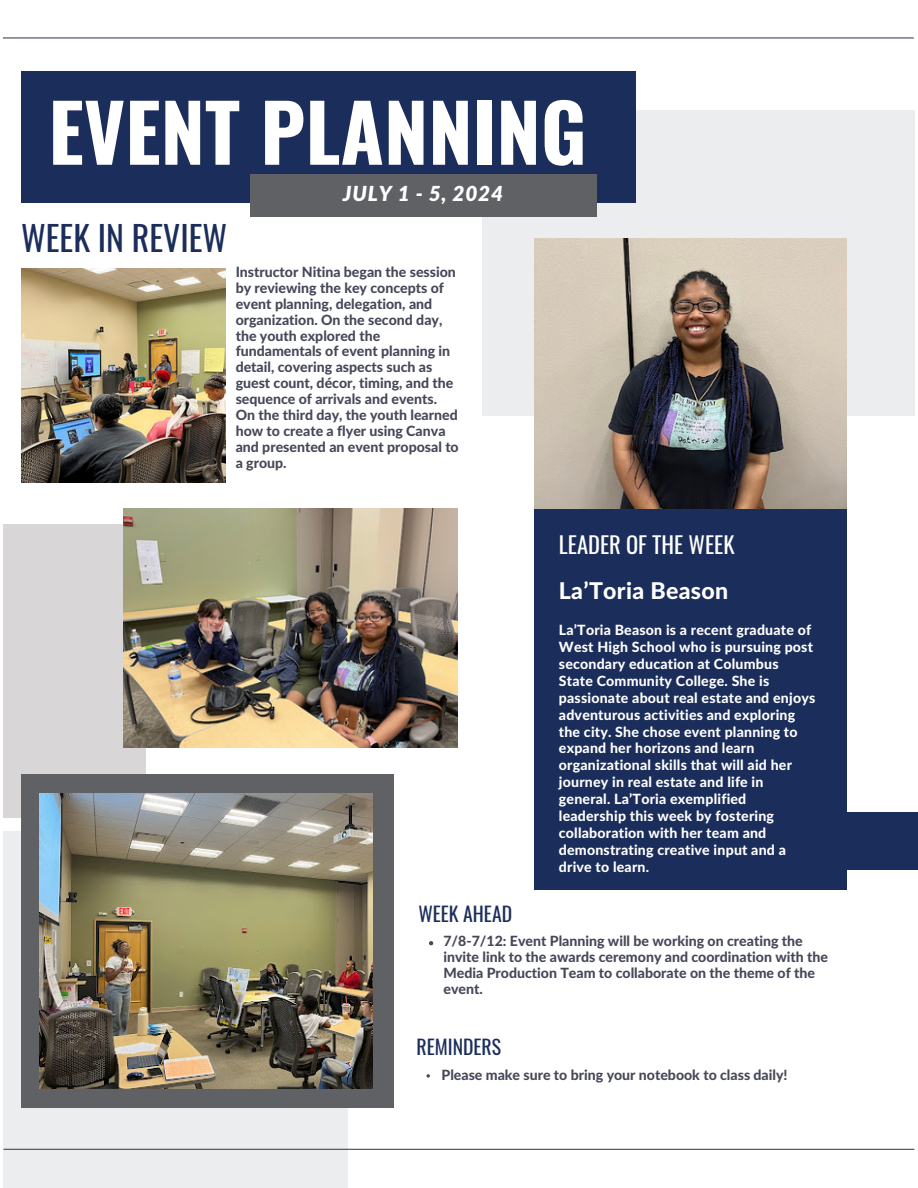
<style>
.page{position:relative;width:918px;height:1188px;background:#fff}
.page>*{position:absolute;margin:0;border:0;box-sizing:border-box;transform-origin:0 0}
.t1{font:700 79.05px "Oswald";color:#fff}
.t2{font:33.9px "Oswald";color:#1b2d5a}
.t3{font:800 23.1px "Lato Latin";letter-spacing:.015em;color:#fff}
.t4{font:22.5px "Oswald";color:#fff}
.t5{font:italic 900 20.7px "Lato";letter-spacing:.04em;color:#fff}
.t6{font:19.8px "Oswald";color:#1b2d5a}
.t7{font:800 14.1px/15.9px "Lato Latin";color:#464859}
.t8{font:800 14.1px/16.8px "Lato Latin";letter-spacing:.015em;color:#fff}
</style>
<div class="page">
<div style="left:3px;top:525px;width:142px;height:293px;background:#d8d6d6"></div>
<div style="left:482px;top:110px;width:432px;height:306px;background:#ecedee"></div>
<img style="left:534px;top:238px;width:312px;height:271px">
<div style="left:21px;top:71px;width:615px;height:132px;background:#1b2d5a"></div>
<div style="left:534px;top:509px;width:313px;height:381px;background:#1b2d5a"></div>
<div style="left:3px;top:831px;width:345px;height:357px;background:#ecedee"></div>
<img style="left:123px;top:509px;width:335px;height:239px">
<div style="left:22px;top:774px;width:372px;height:334px;background:#5f6164"></div>
<div style="left:835px;top:812px;width:83px;height:58px;background:#1b2d5a"></div>
<hr style="left:4px;top:1149px;width:910px;height:1px;background:#464859">
<hr style="left:3px;top:37px;width:911px;height:2px;background:#464859">
<img style="left:21px;top:268px;width:204px;height:214px">
<img style="left:40px;top:793px;width:333px;height:296px">
<div style="left:250px;top:174px;width:346px;height:43px;background:#5f6164"></div>
<svg style="left:429px;top:941px;width:4px;height:4px"></svg>
<svg style="left:427px;top:1074px;width:3px;height:4px"></svg>
<p class="t1" style="left:48px;top:70px;width:540px">EVENT PLANNING</p>
<p class="t2" style="left:21px;top:211px;width:208px">WEEK IN REVIEW</p>
<h2 class="t5" style="left:343px;top:185px;width:162px">JULY 1 - 5, 2024</h2>
<p class="t7" style="left:236px;top:265px;width:225px">Instructor Nitina began the session by reviewing the key concepts of event planning, delegation, and organization. On the second day, the youth explored the fundamentals of event planning in detail, covering aspects such as guest count, décor, timing, and the sequence of arrivals and events.<br>On the third day, the youth learned how to create a flyer using Canva and presented an event proposal to a group.</p>
<p class="t4" style="left:559px;top:527px;width:177px">LEADER OF THE WEEK</p>
<h3 class="t3" style="left:559px;top:581px;width:171px">La’Toria Beason</h3>
<h4 class="t8" style="left:559px;top:623px;width:258px">La’Toria Beason is a recent graduate of West High School who is pursuing post secondary education at Columbus State Community College. She is passionate about real estate and enjoys adventurous activities and exploring the city. She chose event planning to expand her horizons and learn organizational skills that will aid her journey in real estate and life in general. La’Toria exemplified leadership this week by fostering collaboration with her team and demonstrating creative input and a drive to learn.</h4>
<h6 class="t6" style="left:418px;top:898px;width:95px">WEEK AHEAD</h6>
<p class="t7" style="left:443px;top:934px;width:386px">7/8-7/12: Event Planning will be working on creating the invite link to the awards ceremony and coordination with the Media Production Team to collaborate on the theme of the event.</p>
<h6 class="t6" style="left:416px;top:1031px;width:86px">REMINDERS</h6>
<p class="t7" style="left:442px;top:1068px;width:348px">Please make sure to bring your notebook to class daily!</p>
</div>
